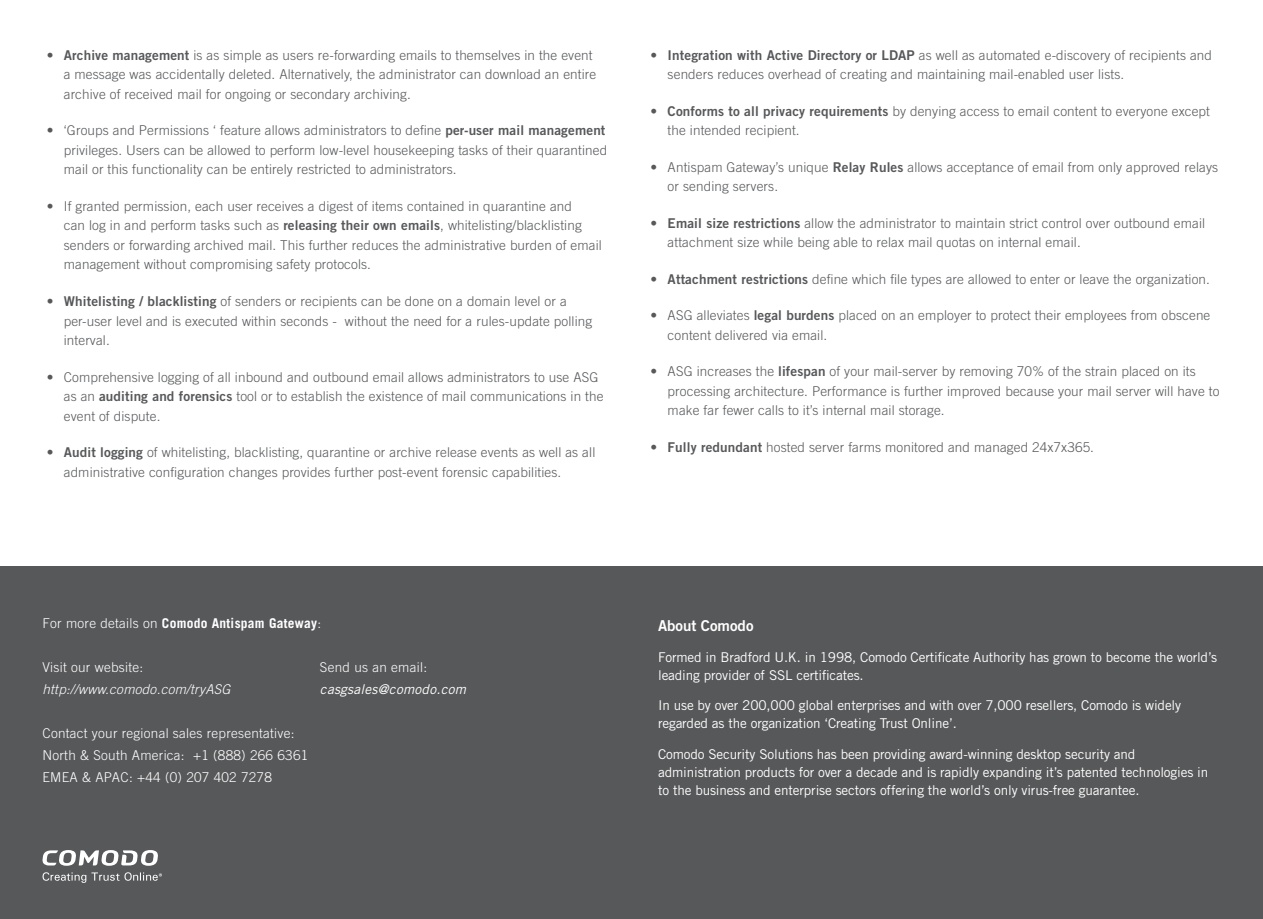
<style>
.page{position:relative;width:1263px;height:919px;background:#fff}
.page>*{position:absolute;margin:0;border:0;box-sizing:border-box;transform-origin:0 0}
.t1{font:15px "Trade Gothic LT Bold Two";color:#fff}
.t2{font:300 13.5px/19.5px "Trade Gothic LT";letter-spacing:.01em;color:#57585a}
.t3{font:13.5px/18px "Trade Gothic LT";letter-spacing:-.01em;color:#fff}
.t4{font:300 13.5px/22.2px "Trade Gothic LT";letter-spacing:.02em;color:#fff}
.t5{font:700 13.5px "Trade Gothic LT";letter-spacing:.02em;color:#fff}
.t6{font:italic 300 13.5px "Trade Gothic LT";letter-spacing:.02em;color:#fff}
.t7{font:italic 13.5px "Trade Gothic LT";letter-spacing:.02em;color:#fff}
.s1{font-family:"Trade Gothic LT Bold Two";font-weight:400}
.s2{font-weight:300}
</style>
<div class="page">
<div style="left:0;top:567px;width:1263px;height:351px;background:#57585a"></div>
<svg style="left:43px;top:872px;width:119px;height:10px"></svg>
<svg style="left:43px;top:850px;width:115px;height:15px"></svg>
<p class="t2" style="left:64px;top:45px;width:534px;text-indent:-17px"><span class="s1">• Archive management</span> is as simple as users re-forwarding emails to themselves in the event a message was accidentally deleted. Alternatively, the administrator can download an entire archive of received mail for ongoing or secondary archiving.</p>
<p class="t2" style="left:64px;top:121px;width:545px;text-indent:-17px">• ‘Groups and Permissions ‘ feature allows administrators to define <span class="s1">per-user mail management </span>privileges. Users can be allowed to perform low-level housekeeping tasks of their quarantined mail or this functionality can be entirely restricted to administrators.</p>
<p class="t2" style="left:64px;top:196px;width:540px;text-indent:-17px">• If granted permission, each user receives a digest of items contained in quarantine and<br>can log in and perform tasks such as <span class="s1">releasing their own emails</span>, whitelisting/blacklisting senders or forwarding archived mail. This further reduces the administrative burden of email management without compromising safety protocols.</p>
<p class="t2" style="left:64px;top:291px;width:530px;text-indent:-17px"><span class="s1">• Whitelisting / blacklisting</span> of senders or recipients can be done on a domain level or a per-user level and is executed within seconds - without the need for a rules-update polling interval.</p>
<p class="t2" style="left:64px;top:367px;width:541px;text-indent:-17px">• Comprehensive logging of all inbound and outbound email allows administrators to use ASG as an <span class="s1">auditing and forensics</span> tool or to establish the existence of mail communications in the event of dispute.</p>
<p class="t2" style="left:64px;top:442px;width:533px;text-indent:-17px"><span class="s1">• Audit logging</span> of whitelisting, blacklisting, quarantine or archive release events as well as all administrative configuration changes provides further post-event forensic capabilities.</p>
<p class="t2" style="left:668px;top:45px;width:546px;text-indent:-17px"><span class="s1">• Integration with Active Directory or LDAP</span> as well as automated e-discovery of recipients and senders reduces overhead of creating and maintaining mail-enabled user lists.</p>
<p class="t2" style="left:668px;top:101px;width:544px;text-indent:-17px"><span class="s1">• Conforms to all privacy requirements</span> by denying access to email content to everyone except the intended recipient.</p>
<p class="t2" style="left:668px;top:157px;width:552px;text-indent:-17px">• Antispam Gateway’s unique <span class="s1">Relay Rules</span> allows acceptance of email from only approved relays or sending servers.</p>
<p class="t2" style="left:668px;top:213px;width:539px;text-indent:-17px"><span class="s1">• Email size restrictions</span> allow the administrator to maintain strict control over outbound email attachment size while being able to relax mail quotas on internal email.</p>
<p class="t2" style="left:651px;top:269px;width:561px"><span class="s1">• Attachment restrictions</span> define which file types are allowed to enter or leave the organization.</p>
<p class="t2" style="left:668px;top:306px;width:544px;text-indent:-17px">• ASG alleviates <span class="s1">legal burdens</span> placed on an employer to protect their employees from obscene content delivered via email.</p>
<p class="t2" style="left:668px;top:362px;width:553px;text-indent:-17px">• ASG increases the <span class="s1">lifespan</span> of your mail-server by removing 70% of the strain placed on its processing architecture. Performance is further improved because your mail server will have to make far fewer calls to it’s internal mail storage.</p>
<p class="t2" style="left:651px;top:437px;width:445px"><span class="s1">• Fully redundant</span> hosted server farms monitored and managed 24x7x365.</p>
<p class="t5" style="left:43px;top:614px;width:280px"><span class="s2">For more details on</span> Comodo Antispam Gateway<span class="s2">:</span></p>
<p class="t4" style="left:43px;top:656px;width:102px">Visit our website:</p>
<p class="t6" style="left:43px;top:681px;width:190px">http://www.comodo.com/tryASG</p>
<p class="t4" style="left:43px;top:721px;width:267px">Contact your regional sales representative:<br>North &amp; South America: +1 (888) 266 6361<br>EMEA &amp; APAC: +44 (0) 207 402 7278</p>
<p class="t4" style="left:320px;top:656px;width:109px">Send us an email:</p>
<p class="t7" style="left:320px;top:681px;width:148px">casgsales@comodo.com</p>
<p class="t1" style="left:658px;top:616px;width:97px">About Comodo</p>
<p class="t3" style="left:658px;top:647px;width:560px">Formed in Bradford U.K. in 1998, Comodo Certificate Authority has grown to become the world’s leading provider of SSL certificates.</p>
<p class="t3" style="left:658px;top:696px;width:525px">In use by over 200,000 global enterprises and with over 7,000 resellers, Comodo is widely regarded as the organization ‘Creating Trust Online’.</p>
<p class="t3" style="left:658px;top:745px;width:552px">Comodo Security Solutions has been providing award-winning desktop security and administration products for over a decade and is rapidly expanding it’s patented technologies in to the business and enterprise sectors offering the world’s only virus-free guarantee.</p>
</div>
